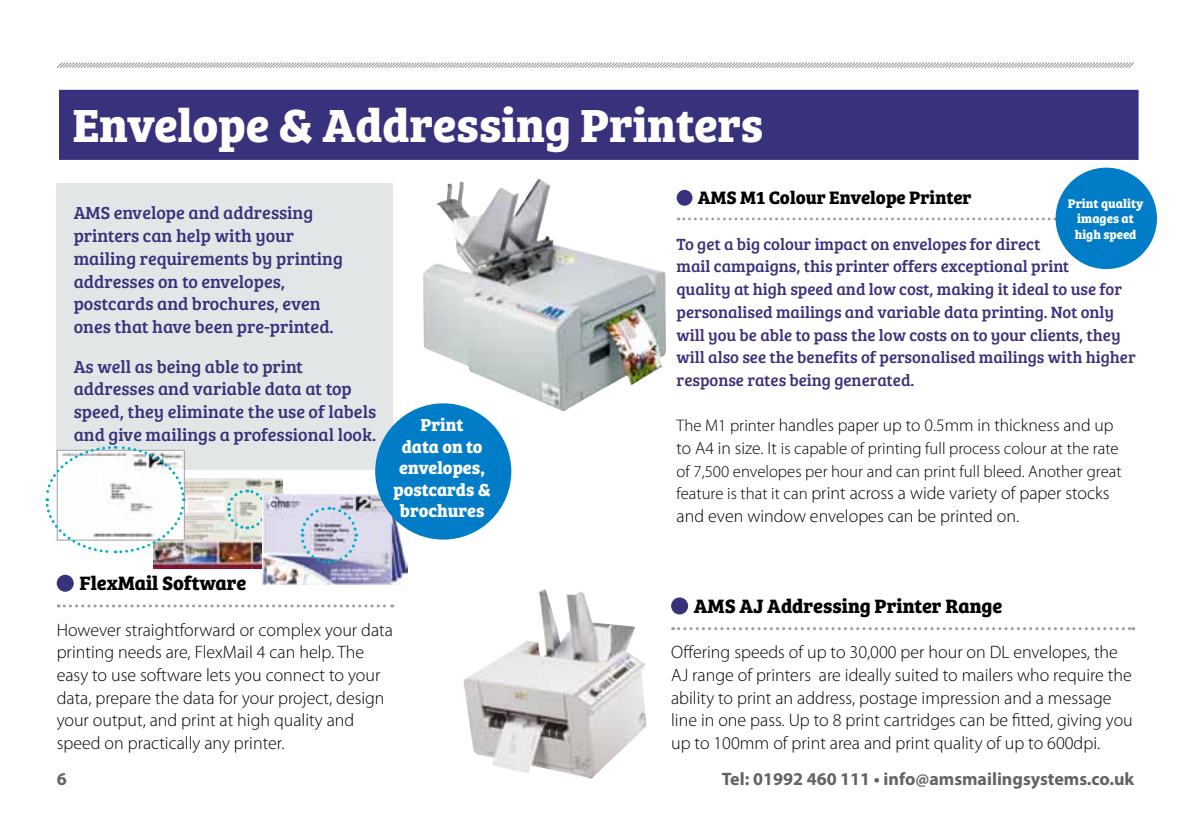
<style>
.page{position:relative;width:1191px;height:840px;background:#fff}
.page>*{position:absolute;margin:0;border:0;box-sizing:border-box;transform-origin:0 0}
.t1{font:700 48px "Bree Serif";color:#fff}
.t2{font:700 20px "Bree Serif";color:#000}
.t3{font:700 18.6px "Bree Serif";color:#000}
.t4{font:300 18px/22.6px "Myriad Pro";color:#000}
.t5{font:18px/22.6px "Bree Serif";color:#38317b}
.t6{font:700 18px "Myriad Pro";color:#646363}
.t7{font:700 18px/21.6px "Bree Serif";color:#fff;text-align:center}
.t8{font:300 17.6px "Myriad Pro";color:#000}
.t9{font:16.8px/22.6px "Bree Serif";color:#38317b}
.t10{font:300 16.8px/22.6px "Myriad Pro";color:#000}
.t11{font:700 12.8px/15.4px "Bree Serif";color:#fff;text-align:center}
.s1{font-size:16.8px}
.s2{font-size:17.6px}
</style>
<div class="page">
<div style="left:57px;top:183px;width:336px;height:286px;background:#e3e6e6"></div>
<svg style="left:672px;top:627px;width:461px;height:2px"></svg>
<div style="left:671px;top:597px;width:17px;height:17px;background:#38317b;border-radius:50%"></div>
<svg style="left:58px;top:604px;width:335px;height:3px"></svg>
<div style="left:57px;top:574px;width:17px;height:17px;background:#38317b;border-radius:50%"></div>
<svg style="left:57px;top:62px;width:1077px;height:6px"></svg>
<img style="left:153px;top:478px;width:130px;height:90px">
<img style="left:463px;top:589px;width:184px;height:189px">
<svg style="left:45px;top:444px;width:141px;height:110px"></svg>
<svg style="left:225px;top:487px;width:43px;height:43px;background:#d1e0d8"></svg>
<div style="left:60px;top:91px;width:1077px;height:68px;background:#38317b"></div>
<div style="left:59px;top:90px;width:1079px;height:70px;border:2px solid #38317b"></div>
<svg style="left:678px;top:217px;width:377px;height:3px"></svg>
<div style="left:676px;top:190px;width:16px;height:15px;background:#38317b;border-radius:50%"></div>
<img style="left:423px;top:181px;width:243px;height:230px">
<div style="left:1055px;top:167px;width:102px;height:102px;background:#007dc6;border-radius:50%"></div>
<img style="left:262px;top:494px;width:145px;height:90px">
<svg style="left:299px;top:505px;width:60px;height:60px;background:#b8bfd4"></svg>
<div style="left:375px;top:403px;width:136px;height:136px;background:#007dc6;border-radius:50%"></div>
<h1 class="t1" style="left:72px;top:88px;width:692px">Envelope &amp; Addressing Printers</h1>
<p class="t3" style="left:697px;top:183px;width:275px">AMS M1 Colour Envelope Printer</p>
<p class="t9" style="left:676px;top:231px;width:461px">To get a big colour impact on envelopes for direct<br>mail campaigns, this printer offers exceptional print<br>quality at high speed and low cost, making it ideal to use for personalised mailings and variable data printing. Not only will you be able to pass the low costs on to your clients, they will also see the benefits of personalised mailings with higher response rates being generated.</p>
<p class="t8" style="left:676px;top:415px;width:438px"><span class="s1">The M1 printer</span> handles paper up to 0.5mm in thickness and up</p>
<p class="t10" style="left:676px;top:437px;width:446px"><span class="s2">to A4 in size. It</span> is capable of printing full process colour at the rate of 7,500 envelopes per hour and can print full bleed. Another great</p>
<p class="t4" style="left:676px;top:482px;width:434px"><span class="s1">feature is that it can</span> print across a wide variety of paper stocks and even window envelopes can be printed on.</p>
<p class="t11" style="left:1067px;top:194px;width:77px">Print quality images at high speed</p>
<p class="t5" style="left:74px;top:201px;width:271px">AMS envelope and addressing printers can help with your mailing requirements by printing addresses on to envelopes, postcards and brochures, even ones that have been pre-printed.</p>
<p class="t5" style="left:74px;top:354px;width:304px">As well as being able to print addresses and variable data at top speed, they eliminate the use of labels and give mailings a professional look.</p>
<p class="t7" style="left:393px;top:412px;width:99px">Print<br>data on to envelopes, postcards &amp; brochures</p>
<p class="t2" style="left:79px;top:567px;width:168px">FlexMail Software</p>
<p class="t4" style="left:57px;top:618px;width:338px">However straightforward or complex your data printing needs are, FlexMail 4 can help. The easy to use software lets you connect to your data, prepare the data for your project, design your output, and print at high quality and speed on practically any printer.</p>
<p class="t2" style="left:694px;top:590px;width:310px">AMS AJ Addressing Printer Range</p>
<p class="t4" style="left:671px;top:641px;width:463px">Offering speeds of up to 30,000 per hour on DL envelopes, the AJ range of printers are ideally suited to mailers who require the ability to print an address, postage impression and a message line in one pass. Up to 8 print cartridges can be fitted, giving you up to 100mm of print area and print quality of up to 600dpi.</p>
<p class="t6" style="left:57px;top:767px;width:11px">6</p>
<p class="t6" style="left:722px;top:767px;width:414px">Tel: 01992 460 111 • info@amsmailingsystems.co.uk</p>
</div>
